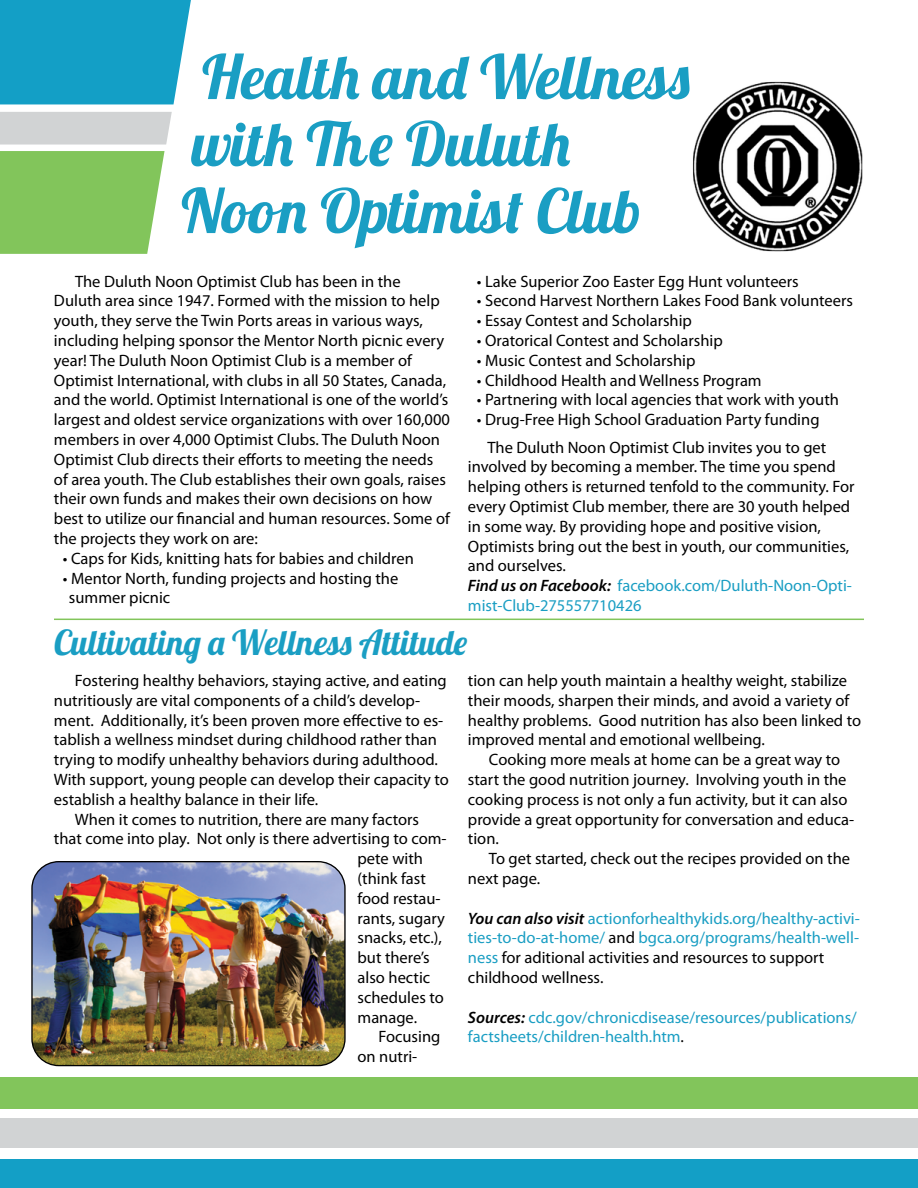
<style>
.page{position:relative;width:918px;height:1188px;background:#fff}
.page>*{position:absolute;margin:0;border:0;box-sizing:border-box;transform-origin:0 0}
.t1{font:60.9px/67.1px "Lobster";color:#1a9ec3}
.t2{font:34.5px "Lobster";color:#1a9ec3}
.t3{font:16.5px/19.8px "Myriad Pro";color:#000}
.t4{font:16.5px/19.8px "Myriad Pro";color:#1a9ec3}
.s1{font-weight:600;font-style:italic}
.s2{color:#1a9ec3}
.s3{font-weight:600;font-style:italic;color:#000}
.s4{color:#000}
</style>
<div class="page">
<div style="left:0;top:151px;width:165px;height:103px;background:#82c55b"></div>
<div style="left:0;top:112px;width:172px;height:33px;background:#d1d3d4"></div>
<div style="left:0;top:0;width:191px;height:104px;background:#139fc6"></div>
<div style="left:0;top:1077px;width:918px;height:31px;background:#82c55b"></div>
<div style="left:0;top:1118px;width:918px;height:29px;background:#d1d3d4"></div>
<div style="left:0;top:1160px;width:918px;height:28px;background:#139fc6"></div>
<hr style="left:54px;top:619px;width:810px;height:1px;background:#82c55b">
<img style="left:33px;top:863px;width:311px;height:203px">
<div style="left:31px;top:861px;width:315px;height:205px;border:1px solid #000;border-radius:27px"></div>
<img style="left:693px;top:82px;width:169px;height:169px">
<h1 class="t1" style="left:181px;top:43px;width:512px;text-indent:20px">Health and Wellness with The Duluth<br>Noon Optimist Club</h1>
<p class="t3" style="left:54px;top:271px;width:398px;text-indent:21px">The Duluth Noon Optimist Club has been in the Duluth area since 1947. Formed with the mission to help youth, they serve the Twin Ports areas in various ways, including helping sponsor the Mentor North picnic every year! The Duluth Noon Optimist Club is a member of Optimist International, with clubs in all 50 States, Canada, and the world. Optimist International is one of the world’s largest and oldest service organizations with over 160,000 members in over 4,000 Optimist Clubs. The Duluth Noon Optimist Club directs their efforts to meeting the needs of area youth. The Club establishes their own goals, raises their own funds and makes their own decisions on how best to utilize our financial and human resources. Some of the projects they work on are:</p>
<p class="t3" style="left:63px;top:548px;width:352px">• Caps for Kids, knitting hats for babies and children</p>
<p class="t3" style="left:69px;top:568px;width:331px;text-indent:-6px">• Mentor North, funding projects and hosting the summer picnic</p>
<p class="t3" style="left:477px;top:271px;width:323px">• Lake Superior Zoo Easter Egg Hunt volunteers</p>
<p class="t3" style="left:477px;top:291px;width:377px">• Second Harvest Northern Lakes Food Bank volunteers</p>
<p class="t3" style="left:477px;top:311px;width:217px">• Essay Contest and Scholarship</p>
<p class="t3" style="left:477px;top:330px;width:247px">• Oratorical Contest and Scholarship</p>
<p class="t3" style="left:477px;top:350px;width:220px">• Music Contest and Scholarship</p>
<p class="t3" style="left:477px;top:370px;width:286px">• Childhood Health and Wellness Program</p>
<p class="t3" style="left:477px;top:390px;width:363px">• Partnering with local agencies that work with youth</p>
<p class="t3" style="left:487px;top:406px;width:340px;line-height:27.3px;text-indent:-10px">• Drug-Free High School Graduation Party funding<br>The Duluth Noon Optimist Club invites you to get</p>
<p class="t3" style="left:468px;top:457px;width:388px">involved by becoming a member. The time you spend helping others is returned tenfold to the community. For every Optimist Club member, there are 30 youth helped in some way. By providing hope and positive vision, Optimists bring out the best in youth, our communities, and ourselves.<br><span class="s1">Find us on Facebook:</span> <span class="s2">facebook.com/Duluth-Noon-Opti&shy;mist-Club-275557710426</span></p>
<h2 class="t2" style="left:54px;top:620px;width:415px">Cultivating a Wellness Attitude</h2>
<p class="t3" style="left:75px;top:670px;width:373px">Fostering healthy behaviors, staying active, and eating</p>
<p class="t3" style="left:54px;top:690px;width:368px">nutritiously are vital components of a child’s develop-</p>
<p class="t3" style="left:54px;top:710px;width:391px">ment. Additionally, it’s been proven more effective to es-</p>
<p class="t3" style="left:54px;top:730px;width:385px">tablish a wellness mindset during childhood rather than</p>
<p class="t3" style="left:54px;top:750px;width:386px">trying to modify unhealthy behaviors during adulthood.</p>
<p class="t3" style="left:54px;top:769px;width:396px">With support, young people can develop their capacity to</p>
<p class="t3" style="left:54px;top:789px;width:266px">establish a healthy balance in their life.</p>
<p class="t3" style="left:75px;top:809px;width:346px">When it comes to nutrition, there are many factors</p>
<p class="t3" style="left:54px;top:829px;width:394px">that come into play. Not only is there advertising to com-</p>
<p class="t3" style="left:358px;top:849px;width:67px">pete with</p>
<p class="t3" style="left:358px;top:868px;width:70px">(think fast</p>
<p class="t3" style="left:358px;top:888px;width:85px">food restau-</p>
<p class="t3" style="left:358px;top:908px;width:89px">rants, sugary</p>
<p class="t3" style="left:358px;top:928px;width:86px">snacks, etc.),</p>
<p class="t3" style="left:358px;top:948px;width:74px">but there’s</p>
<p class="t3" style="left:358px;top:967px;width:74px">also hectic</p>
<p class="t3" style="left:358px;top:987px;width:88px">schedules to</p>
<p class="t3" style="left:358px;top:1007px;width:61px">manage.</p>
<p class="t3" style="left:379px;top:1027px;width:63px">Focusing</p>
<p class="t3" style="left:358px;top:1047px;width:61px">on nutri-</p>
<p class="t3" style="left:468px;top:670px;width:395px">tion can help youth maintain a healthy weight, stabilize their moods, sharpen their minds, and avoid a variety of healthy problems. Good nutrition has also been linked to improved mental and emotional wellbeing.</p>
<p class="t3" style="left:468px;top:750px;width:388px;text-indent:21px">Cooking more meals at home can be a great way to start the good nutrition journey. Involving youth in the cooking process is not only a fun activity, but it can also provide a great opportunity for conversation and educa&shy;tion.</p>
<p class="t3" style="left:468px;top:849px;width:384px;text-indent:21px">To get started, check out the recipes provided on the next page.</p>
<p class="t4" style="left:468px;top:908px;width:393px"><span class="s3">You can also visit</span> actionforhealthykids.org/healthy-activi&shy;ties-to-do-at-home/ <span class="s4">and</span> bgca.org/programs/health-well&shy;ness <span class="s4">for aditional activities and resources to support childhood wellness.</span></p>
<p class="t4" style="left:468px;top:1007px;width:390px"><span class="s3">Sources:</span> cdc.gov/chronicdisease/resources/publications/ factsheets/children-health.htm<span class="s4">.</span></p>
</div>
